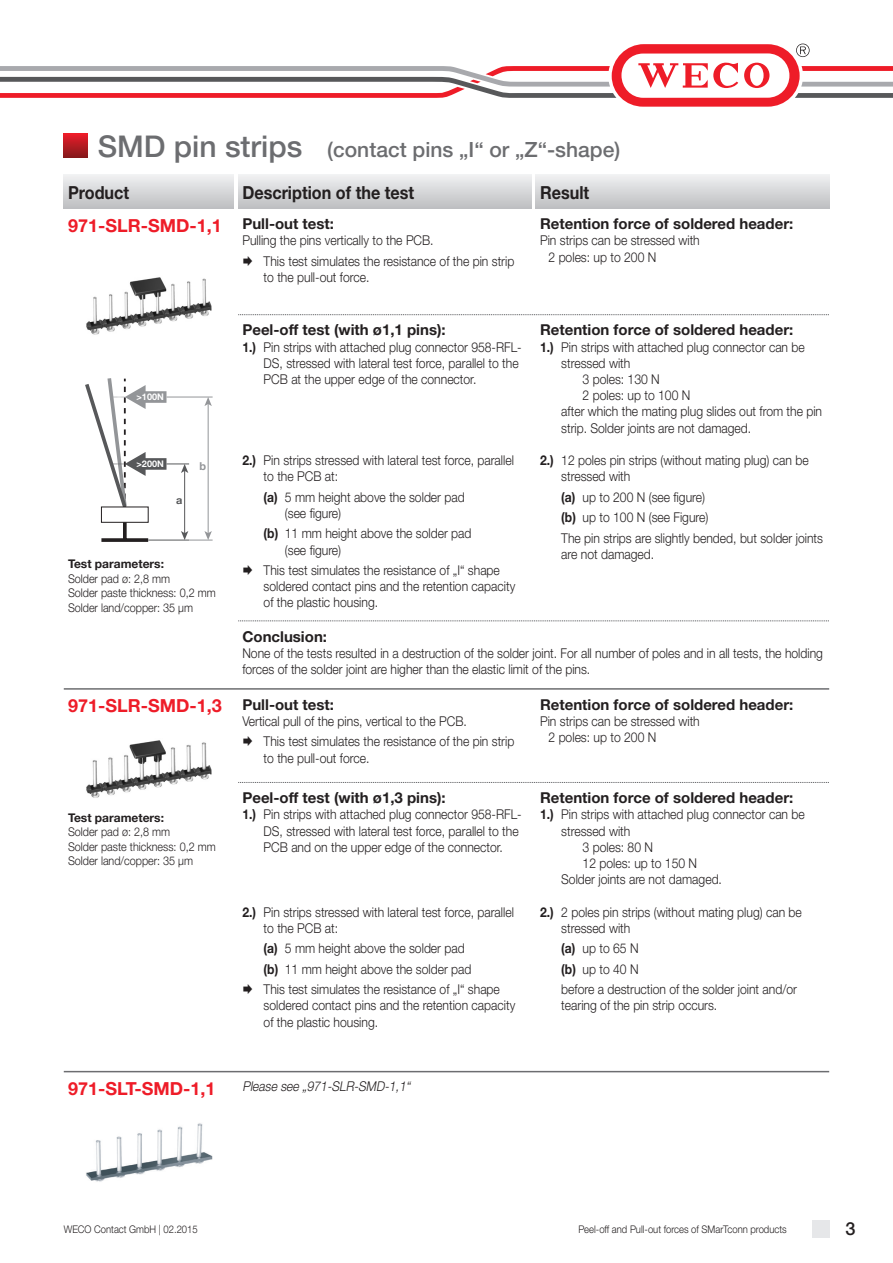
<style>
.page{position:relative;width:893px;height:1263px;background:#fff}
.page>*{position:absolute;margin:0;border:0;box-sizing:border-box;transform-origin:0 0}
._3_1____Kategorie{font:500 21px "Helvetica Neue LT";color:#6c6d70}
.P1_0____Produktname{font:700 18px "Helvetica Neue LT";color:#ee1c28}
._2_0_1____Überschrif{font:700 18px "Helvetica Neue LT";color:#231f20;scale:.9 1}
.t1{font:500 18px "Helvetica Neue LT";color:#231f20}
._2_0____Überschrifte{font:700 15px "Helvetica Neue LT";color:#231f20}
._2_1_2a____Texte__ei{font:300 13.5px/16.2px "Helvetica Neue LT";color:#231f20;scale:.9 1}
._2_1_0____Beschreibu{font:300 13.5px/16.2px "Helvetica Neue LT";color:#231f20;scale:.9 1}
._2_1_5____Testbeschr{font:300 13.5px/16.2px "Helvetica Neue LT";color:#231f20;scale:.9 1}
._2_1_3a____Text__ein{font:300 13.5px "Helvetica Neue LT";color:#231f20;scale:.9 1}
._2_1_3____Text__eing{font:300 13.5px/16.2px "Helvetica Neue LT";color:#231f20;scale:.9 1}
._2_1_2____Texte__ein{font:300 13.5px/16.2px "Helvetica Neue LT";color:#231f20;scale:.9 1}
._2_2_1____Ergebnis{font:300 13.5px "Helvetica Neue LT";color:#231f20;scale:.9 1}
._2_1_0a____Beschreib{font:italic 300 13.5px "Helvetica Neue LT";color:#231f20;scale:.9 1}
.P2_2____Prüfparamete{font:300 12px "Helvetica Neue LT";color:#231f20;scale:.9 1}
.P2_1____Prüfparamete{font:700 12px "Helvetica Neue LT";color:#231f20}
.t2{font:700 10.95px "Helvetica Neue LT";color:#57585a}
.t3{font:700 10.95px "Helvetica Neue LT";color:#939598}
.t4{font:300 10.5px "Helvetica Neue LT";color:#231f20;scale:.9 1}
.t5{font:700 9.15px "Helvetica Neue LT";color:#fff}
.s1{font-size:30px}
.s2{font-weight:700}
</style>
<div class="page">
<svg style="left:0;top:44px;width:893px;height:63px"></svg>
<svg style="left:812px;top:1220px;width:17px;height:17px"></svg>
<svg style="left:64px;top:134px;width:23px;height:23px"></svg>
<svg style="left:238px;top:314px;width:591px;height:1px"></svg>
<svg style="left:238px;top:621px;width:591px;height:1px"></svg>
<img style="left:86px;top:277px;width:126px;height:58px">
<svg style="left:101px;top:538px;width:47px;height:4px"></svg>
<svg style="left:123px;top:523px;width:4px;height:17px"></svg>
<hr style="left:148px;top:540px;width:41px;height:1px;background:#57585a">
<hr style="left:184px;top:470px;width:1px;height:64px;background:#57585a">
<hr style="left:166px;top:397px;width:47px;height:1px;background:#939598">
<hr style="left:208px;top:403px;width:1px;height:131px;background:#939598">
<svg style="left:204px;top:397px;width:8px;height:9px"></svg>
<svg style="left:181px;top:531px;width:32px;height:10px"></svg>
<svg style="left:85px;top:378px;width:104px;height:133px"></svg>
<div style="left:101px;top:506px;width:48px;height:17px;background:#fff;border:1px solid #231f20"></div>
<div style="left:64px;top:174px;width:170px;height:34px;background:linear-gradient(to bottom,#f1f2f3,#c0c1c3)"></div>
<div style="left:238px;top:174px;width:293px;height:34px;background:linear-gradient(to bottom,#f1f2f3,#c0c1c3)"></div>
<div style="left:536px;top:174px;width:293px;height:34px;background:linear-gradient(to bottom,#f1f2f3,#c0c1c3)"></div>
<svg style="left:238px;top:782px;width:591px;height:1px"></svg>
<img style="left:86px;top:740px;width:126px;height:58px">
<img style="left:86px;top:1123px;width:127px;height:59px">
<hr style="left:64px;top:1071px;width:765px;height:1px;background:#6c6d70">
<hr style="left:64px;top:688px;width:765px;height:2px;background:#6c6d70">
<p class="_3_1____Kategorie" style="left:98px;top:137px;width:524px"><span class="s1">SMD pin strips</span> (contact pins „I“ or „Z“-shape)</p>
<p class="_2_0_1____Überschrif" style="left:68px;top:181px;width:70px">Product</p>
<p class="_2_0_1____Überschrif" style="left:242px;top:181px;width:192px">Description of the test</p>
<p class="_2_0_1____Überschrif" style="left:540px;top:181px;width:56px">Result</p>
<p class="P1_0____Produktname" style="left:68px;top:214px;width:155px">971-SLR-SMD-1,1</p>
<p class="_2_0____Überschrifte" style="left:242px;top:214px;width:93px">Pull-out test:</p>
<p class="_2_1_0____Beschreibu" style="left:242px;top:232px;width:214px">Pulling the pins vertically to the PCB.</p>
<p class="_2_1_5____Testbeschr" style="left:264px;top:253px;width:280px">This test simulates the resistance of the pin strip to the pull-out force.</p>
<p class="_2_0____Überschrifte" style="left:242px;top:321px;width:205px">Peel-off test (with ø1,1 pins):</p>
<p class="_2_1_2a____Texte__ei" style="left:264px;top:338px;width:288px;text-indent:-21px"><span class="s2">1.)</span> Pin strips with attached plug connector 958-RFL-<br>DS, stressed with lateral test force, parallel to the<br>PCB at the upper edge of the connector.</p>
<p class="t5" style="left:136px;top:391px;width:29px">&gt;100N</p>
<p class="t5" style="left:136px;top:458px;width:29px">&gt;200N</p>
<p class="t3" style="left:200px;top:459px;width:8px">b</p>
<p class="t2" style="left:176px;top:494px;width:8px">a</p>
<p class="P2_1____Prüfparamete" style="left:68px;top:557px;width:97px">Test parameters:</p>
<p class="P2_2____Prüfparamete" style="left:68px;top:571px;width:115px">Solder pad ø: 2,8 mm</p>
<p class="P2_2____Prüfparamete" style="left:68px;top:585px;width:166px">Solder paste thickness: 0,2 mm</p>
<p class="P2_2____Prüfparamete" style="left:68px;top:600px;width:140px">Solder land/copper: 35 µm</p>
<p class="_2_1_2a____Texte__ei" style="left:264px;top:452px;width:280px;text-indent:-21px"><span class="s2">2.)</span> Pin strips stressed with lateral test force, parallel to the PCB at:</p>
<p class="_2_1_3a____Text__ein" style="left:264px;top:489px;width:225px"><span class="s2">(a)</span> 5 mm height above the solder pad</p>
<p class="_2_1_0____Beschreibu" style="left:285px;top:505px;width:64px">(see figure)</p>
<p class="_2_1_3a____Text__ein" style="left:264px;top:525px;width:232px"><span class="s2">(b)</span> 11 mm height above the solder pad</p>
<p class="_2_1_0____Beschreibu" style="left:285px;top:541px;width:64px">(see figure)</p>
<p class="_2_1_5____Testbeschr" style="left:264px;top:562px;width:281px">This test simulates the resistance of „I“ shape soldered contact pins and the retention capacity of the plastic housing.</p>
<p class="_2_0____Überschrifte" style="left:540px;top:214px;width:255px">Retention force of soldered header:</p>
<p class="_2_1_0____Beschreibu" style="left:540px;top:232px;width:179px">Pin strips can be stressed with</p>
<p class="_2_2_1____Ergebnis" style="left:549px;top:248px;width:121px">2 poles: up to 200 N</p>
<p class="_2_0____Überschrifte" style="left:540px;top:321px;width:255px">Retention force of soldered header:</p>
<p class="_2_1_2a____Texte__ei" style="left:561px;top:338px;width:272px;text-indent:-21px"><span class="s2">1.)</span> Pin strips with attached plug connector can be stressed with</p>
<p class="_2_1_0____Beschreibu" style="left:583px;top:371px;width:87px">3 poles: 130 N</p>
<p class="_2_1_0____Beschreibu" style="left:583px;top:387px;width:121px">2 poles: up to 100 N</p>
<p class="_2_1_2____Texte__ein" style="left:561px;top:403px;width:291px">after which the mating plug slides out from the pin strip. Solder joints are not damaged.</p>
<p class="_2_1_2a____Texte__ei" style="left:561px;top:452px;width:276px;text-indent:-21px"><span class="s2">2.)</span> 12 poles pin strips (without mating plug) can be stressed with</p>
<p class="_2_1_3a____Text__ein" style="left:561px;top:489px;width:161px"><span class="s2">(a)</span> up to 200 N (see figure)</p>
<p class="_2_1_3a____Text__ein" style="left:561px;top:509px;width:165px"><span class="s2">(b)</span> up to 100 N (see Figure)</p>
<p class="_2_1_3____Text__eing" style="left:561px;top:529px;width:292px">The pin strips are slightly bended, but solder joints are not damaged.</p>
<p class="_2_0____Überschrifte" style="left:242px;top:627px;width:86px">Conclusion:</p>
<p class="_2_1_0____Beschreibu" style="left:242px;top:645px;width:647px">None of the tests resulted in a destruction of the solder joint. For all number of poles and in all tests, the holding forces of the solder joint are higher than the elastic limit of the pins.</p>
<p class="P1_0____Produktname" style="left:68px;top:694px;width:155px">971-SLR-SMD-1,3</p>
<p class="_2_0____Überschrifte" style="left:242px;top:695px;width:93px">Pull-out test:</p>
<p class="_2_1_0____Beschreibu" style="left:242px;top:713px;width:251px">Vertical pull of the pins, vertical to the PCB.</p>
<p class="_2_1_5____Testbeschr" style="left:264px;top:733px;width:280px">This test simulates the resistance of the pin strip to the pull-out force.</p>
<p class="_2_0____Überschrifte" style="left:242px;top:788px;width:205px">Peel-off test (with ø1,3 pins):</p>
<p class="_2_1_2a____Texte__ei" style="left:264px;top:806px;width:288px;text-indent:-21px"><span class="s2">1.)</span> Pin strips with attached plug connector 958-RFL-<br>DS, stressed with lateral test force, parallel to the<br>PCB and on the upper edge of the connector.</p>
<p class="P2_1____Prüfparamete" style="left:68px;top:810px;width:97px">Test parameters:</p>
<p class="P2_2____Prüfparamete" style="left:68px;top:825px;width:115px">Solder pad ø: 2,8 mm</p>
<p class="P2_2____Prüfparamete" style="left:68px;top:839px;width:166px">Solder paste thickness: 0,2 mm</p>
<p class="P2_2____Prüfparamete" style="left:68px;top:854px;width:140px">Solder land/copper: 35 µm</p>
<p class="_2_1_2a____Texte__ei" style="left:264px;top:903px;width:280px;text-indent:-21px"><span class="s2">2.)</span> Pin strips stressed with lateral test force, parallel to the PCB at:</p>
<p class="_2_1_3a____Text__ein" style="left:264px;top:940px;width:225px"><span class="s2">(a)</span> 5 mm height above the solder pad</p>
<p class="_2_1_3a____Text__ein" style="left:264px;top:961px;width:232px"><span class="s2">(b)</span> 11 mm height above the solder pad</p>
<p class="_2_1_5____Testbeschr" style="left:264px;top:981px;width:281px">This test simulates the resistance of „I“ shape soldered contact pins and the retention capacity of the plastic housing.</p>
<p class="_2_0____Überschrifte" style="left:540px;top:695px;width:255px">Retention force of soldered header:</p>
<p class="_2_1_0____Beschreibu" style="left:540px;top:713px;width:179px">Pin strips can be stressed with</p>
<p class="_2_2_1____Ergebnis" style="left:549px;top:729px;width:121px">2 poles: up to 200 N</p>
<p class="_2_0____Überschrifte" style="left:540px;top:788px;width:255px">Retention force of soldered header:</p>
<p class="_2_1_2a____Texte__ei" style="left:561px;top:806px;width:272px;text-indent:-21px"><span class="s2">1.)</span> Pin strips with attached plug connector can be stressed with</p>
<p class="_2_1_0____Beschreibu" style="left:583px;top:839px;width:80px">3 poles: 80 N</p>
<p class="_2_1_0____Beschreibu" style="left:583px;top:855px;width:129px">12 poles: up to 150 N</p>
<p class="_2_1_2____Texte__ein" style="left:561px;top:871px;width:180px">Solder joints are not damaged.</p>
<p class="_2_1_2a____Texte__ei" style="left:561px;top:903px;width:269px;text-indent:-21px"><span class="s2">2.)</span> 2 poles pin strips (without mating plug) can be stressed with</p>
<p class="_2_1_3a____Text__ein" style="left:561px;top:940px;width:87px"><span class="s2">(a)</span> up to 65 N</p>
<p class="_2_1_3a____Text__ein" style="left:561px;top:961px;width:87px"><span class="s2">(b)</span> up to 40 N</p>
<p class="_2_1_3____Text__eing" style="left:561px;top:981px;width:263px">before a destruction of the solder joint and/or tearing of the pin strip occurs.</p>
<p class="P1_0____Produktname" style="left:68px;top:1077px;width:149px">971-SLT-SMD-1,1</p>
<p class="_2_1_0a____Beschreib" style="left:242px;top:1078px;width:191px">Please see „971-SLR-SMD-1,1“</p>
<p class="t4" style="left:64px;top:1223px;width:150px">WECO Contact GmbH | 02.2015</p>
<p class="t4" style="left:578px;top:1223px;width:233px">Peel-off and Pull-out forces of SMarTconn products</p>
<h2 class="t1" style="left:845px;top:1218px;width:12px">3</h2>
</div>
